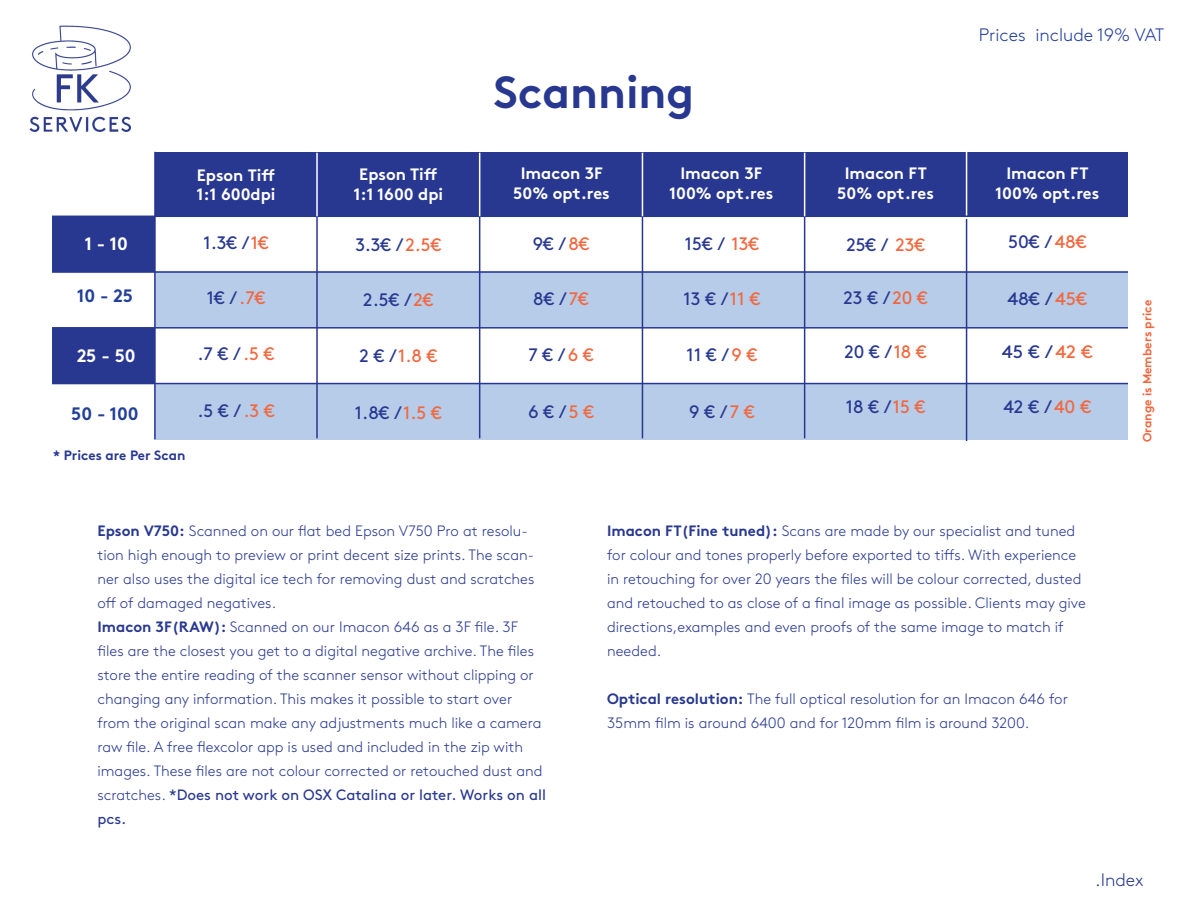
<style>
.page{position:relative;width:1188px;height:918px;background:#fff}
.page>*{position:absolute;margin:0;border:0;box-sizing:border-box;transform-origin:0 0}
.t1{font:700 45px "Brown";color:#283890}
.t2{font:18px "Brown";color:#283890}
.t3{font:300 18px "Brown";color:#223f99}
.t4{font:700 18px "Brown";color:#223f99}
.t5{font:700 18px "Brown";color:#fff}
.t6{font:18px "Brown";color:#f1683f}
.t7{font:18px "Brown";color:#283890;scale:1.04 1}
.t8{font:18px "Brown";color:#283890;scale:1.07 1}
.t9{font:300 18px "Brown";color:#283890}
.t10{font:700 16.5px/19.8px "Brown";color:#fff;text-align:center}
.t11{font:300 15px/24px "Brown";color:#283890}
.t12{font:700 13.5px "Brown";color:#283890}
.t13{font:700 12px "Brown";color:#f1683f}
.s1{color:#f1683f}
.s2{color:#283890}
.s3{font-weight:700}
.s4{font-weight:400}
</style>
<div class="page">
<img style="left:29px;top:25px;width:127px;height:127px">
<div style="left:155px;top:152px;width:973px;height:64px;background:#283890"></div>
<div style="left:52px;top:328px;width:103px;height:56px;background:#283890"></div>
<div style="left:155px;top:384px;width:973px;height:56px;background:#b6cce9"></div>
<div style="left:155px;top:271px;width:973px;height:56px;background:#b6cce9"></div>
<div style="left:52px;top:216px;width:103px;height:56px;background:#283890"></div>
<hr style="left:52px;top:271px;width:1076px;height:2px;background:#283890">
<hr style="left:52px;top:327px;width:1076px;height:2px;background:#283890">
<hr style="left:52px;top:383px;width:1076px;height:1px;background:#283890">
<hr style="left:52px;top:216px;width:1076px;height:1px;background:#283890">
<hr style="left:154px;top:152px;width:2px;height:287px;background:#283890">
<hr style="left:316px;top:216px;width:2px;height:222px;background:#283890">
<hr style="left:479px;top:216px;width:1px;height:222px;background:#283890">
<hr style="left:642px;top:216px;width:1px;height:222px;background:#283890">
<hr style="left:966px;top:219px;width:1px;height:222px;background:#283890">
<hr style="left:804px;top:216px;width:1px;height:222px;background:#283890">
<hr style="left:316px;top:153px;width:2px;height:63px;background:#fff">
<hr style="left:479px;top:153px;width:1px;height:63px;background:#fff">
<hr style="left:642px;top:153px;width:1px;height:63px;background:#fff">
<hr style="left:966px;top:152px;width:1px;height:64px;background:#fff">
<hr style="left:804px;top:153px;width:1px;height:63px;background:#fff">
<h1 class="t1" style="left:494px;top:56px;width:202px">Scanning</h1>
<p class="t3" style="left:979px;top:22px;width:187px">Prices include 19% VAT</p>
<p class="t5" style="left:84px;top:229px;width:45px">1 - 10</p>
<p class="t4" style="left:77px;top:282px;width:58px">10 - 25</p>
<p class="t10" style="left:196px;top:163px;width:81px;text-align:left">Epson Tiff<br>1:1 600dpi</p>
<p class="t10" style="left:353px;top:163px;width:91px">Epson Tiff<br>1:1 1600 dpi</p>
<p class="t10" style="left:513px;top:161px;width:98px">Imacon 3F<br>50% opt.res</p>
<p class="t10" style="left:669px;top:161px;width:106px">Imacon 3F<br>100% opt.res</p>
<p class="t10" style="left:837px;top:161px;width:98px">Imacon FT<br>50% opt.res</p>
<p class="t10" style="left:995px;top:161px;width:106px">Imacon FT<br>100% opt.res</p>
<p class="t2" style="left:203px;top:232px;width:67px">1.3€ / <span class="s1">1€</span></p>
<p class="t2" style="left:207px;top:288px;width:60px">1€ / <span class="s1">.7€</span></p>
<p class="t2" style="left:355px;top:234px;width:87px">3.3€ / <span class="s1">2.5€</span></p>
<p class="t2" style="left:363px;top:289px;width:72px">2.5€ / <span class="s1">2€</span></p>
<p class="t2" style="left:533px;top:233px;width:58px">9€ / <span class="s1">8€</span></p>
<p class="t2" style="left:533px;top:289px;width:57px">8€ / <span class="s1">7€</span></p>
<p class="t2" style="left:685px;top:233px;width:75px">15€ / <span class="s1">13€</span></p>
<p class="t2" style="left:684px;top:289px;width:78px">13 € / <span class="s1">11 €</span></p>
<p class="t2" style="left:846px;top:234px;width:80px">25€ / <span class="s1">23€</span></p>
<p class="t2" style="left:844px;top:287px;width:86px">23 € / <span class="s1">20 €</span></p>
<p class="t2" style="left:1008px;top:231px;width:80px">50€ / <span class="s1">48€</span></p>
<p class="t7" style="left:1007px;top:288px;width:78px">48€ / <span class="s1">45€</span></p>
<p class="t5" style="left:77px;top:341px;width:60px">25 - 50</p>
<p class="t2" style="left:198px;top:343px;width:78px">.7 € / <span class="s1">.5 €</span></p>
<p class="t4" style="left:71px;top:399px;width:69px">50 - 100</p>
<p class="t12" style="left:53px;top:445px;width:134px">* Prices are Per Scan</p>
<p class="t2" style="left:197px;top:400px;width:79px">.5 € / <span class="s1">.3 €</span></p>
<p class="t6" style="left:359px;top:345px;width:79px"><span class="s2">2 € /</span> 1.8 €</p>
<p class="t2" style="left:355px;top:402px;width:88px">1.8€ / <span class="s1">1.5 €</span></p>
<p class="t2" style="left:528px;top:344px;width:67px">7 € / <span class="s1">6 €</span></p>
<p class="t2" style="left:528px;top:401px;width:67px">6 € / <span class="s1">5 €</span></p>
<p class="t2" style="left:686px;top:344px;width:72px">11 € / <span class="s1">9 €</span></p>
<p class="t2" style="left:689px;top:401px;width:67px">9 € / <span class="s1">7 €</span></p>
<p class="t2" style="left:844px;top:341px;width:84px">20 € / <span class="s1">18 €</span></p>
<p class="t2" style="left:846px;top:396px;width:81px">18 € / <span class="s1">15 €</span></p>
<p class="t8" style="left:1002px;top:341px;width:86px">45 € / <span class="s1">42 €</span></p>
<p class="t2" style="left:1003px;top:396px;width:89px">42 € / <span class="s1">40 €</span></p>
<p class="t11" style="left:97px;top:517px;width:450px"><span class="s3">Epson V750:</span> Scanned on our flat bed Epson V750 Pro at resolu&shy;tion high enough to preview or print decent size prints. The scan&shy;ner also uses the digital ice tech for removing dust and scratches off of damaged negatives.<br><span class="s3">Imacon 3F(RAW):</span> Scanned on our Imacon 646 as a 3F file. 3F files are the closest you get to a digital negative archive. The files store the entire reading of the scanner sensor without clipping or changing any information. This makes it possible to start over from the original scan make any adjustments much like a camera raw file. A free flexcolor app is used and included in the zip with images. These files are not colour corrected or retouched dust and scratches. <span class="s4">*Does not work on OSX Catalina or later. Works on all pcs.</span></p>
<p class="t11" style="left:607px;top:517px;width:480px"><span class="s3">Imacon FT(Fine tuned):</span> Scans are made by our specialist and tuned for colour and tones properly before exported to tiffs. With experience in retouching for over 20 years the files will be colour corrected, dusted and retouched to as close of a final image as possible. Clients may give directions,examples and even proofs of the same image to match if needed.</p>
<p class="t11" style="left:607px;top:685px;width:462px"><span class="s3">Optical resolution:</span> The full optical resolution for an Imacon 646 for<br>35mm film is around 6400 and for 120mm film is around 3200.</p>
<p class="t13" style="left:1138px;top:442px;width:144px;rotate:-90deg">Orange is Members price</p>
<p class="t9" style="left:1095px;top:867px;width:50px">.Index</p>
</div>
